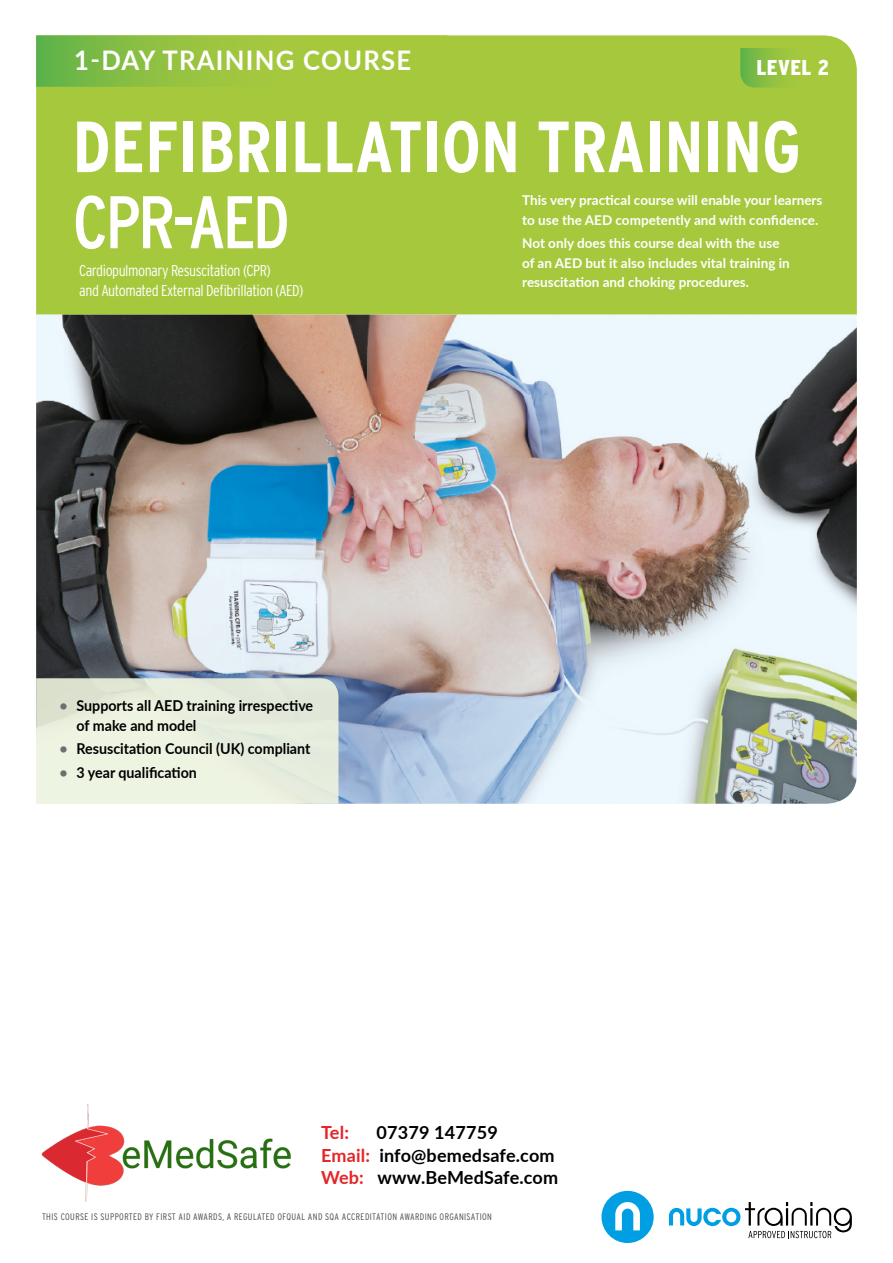
<style>
.page{position:relative;width:893px;height:1263px;background:#fff}
.page>*{position:absolute;margin:0;border:0;box-sizing:border-box;transform-origin:0 0}
.t1{font:condensed 74.4px "Interstate";letter-spacing:-.04em;color:#fff}
.t2{font:700 condensed 72.3px "Interstate";color:#fff}
.t3{font:700 27px "Lato";letter-spacing:.05em;color:#fff;scale:.95 1}
.t4{font:900 condensed 21.45px "Interstate";letter-spacing:.02em;color:#fff}
.t5{font:700 18px/22.5px "Lato";letter-spacing:.01em;color:#000;text-align:center}
.t6{font:700 18px "Lato";color:#e52528}
.t7{font:300 condensed 15.75px/20px "Interstate";letter-spacing:-.03em;color:#fff}
.t8{font:700 15px/19.5px "Lato";color:#000;scale:.95 1}
.t9{font:700 13.5px/19.5px "Lato";color:#fff}
.t10{font:300 condensed 9.45px "Interstate";letter-spacing:.04em;color:#4a4a49}
.s1{color:#706f6f}
.s2{color:#e52528}
</style>
<div class="page">
<svg style="left:669px;top:1202px;width:183px;height:36px"></svg>
<svg style="left:601px;top:1191px;width:53px;height:52px"></svg>
<img style="left:36px;top:314px;width:821px;height:490px">
<div style="left:36px;top:35px;width:821px;height:279px;background:#a6c83d"></div>
<svg style="left:36px;top:35px;width:411px;height:52px;background:#96c341"></svg>
<svg style="left:36px;top:678px;width:302px;height:126px;background:#e7eedd"></svg>
<svg style="left:740px;top:48px;width:104px;height:40px;background:#96c340"></svg>
<img style="left:42px;top:1104px;width:249px;height:97px">
<h3 class="t3" style="left:74px;top:40px;width:356px">1-DAY TRAINING COURSE</h3>
<h3 class="t4" style="left:756px;top:55px;width:74px">LEVEL 2</h3>
<h2 class="t2" style="left:73px;top:106px;width:730px">DEFIBRILLATION TRAINING</h2>
<h1 class="t1" style="left:73px;top:181px;width:219px">CPR-AED</h1>
<p class="t7" style="left:79px;top:260px;width:226px">Cardiopulmonary Resuscitation (CPR)<br>and Automated External Defibrillation (AED)</p>
<p class="t9" style="left:522px;top:190px;width:302px">This very practical course will enable your learners to use the AED competently and with confidence.</p>
<p class="t9" style="left:522px;top:233px;width:269px">Not only does this course deal with the use of an AED but it also includes vital training in resuscitation and choking procedures.</p>
<p class="t8" style="left:77px;top:695px;width:251px;text-indent:-17px"><span class="s1">•</span> Supports all AED training irrespective of make and model</p>
<p class="t8" style="left:60px;top:738px;width:266px"><span class="s1">•</span> Resuscitation Council (UK) compliant</p>
<p class="t8" style="left:60px;top:762px;width:146px"><span class="s1">•</span> 3 year qualification</p>
<h3 class="t6" style="left:321px;top:1119px;width:29px">Tel:</h3>
<h3 class="t5" style="left:321px;top:1121px;width:239px">07379 147759<br><span class="s2">Email:</span> info@bemedsafe.com<br><span class="s2">Web:</span> www.BeMedSafe.com</h3>
<p class="t10" style="left:42px;top:1212px;width:451px">THIS COURSE IS SUPPORTED BY FIRST AID AWARDS, A REGULATED OFQUAL AND SQA ACCREDITATION AWARDING ORGANISATION</p>
</div>
